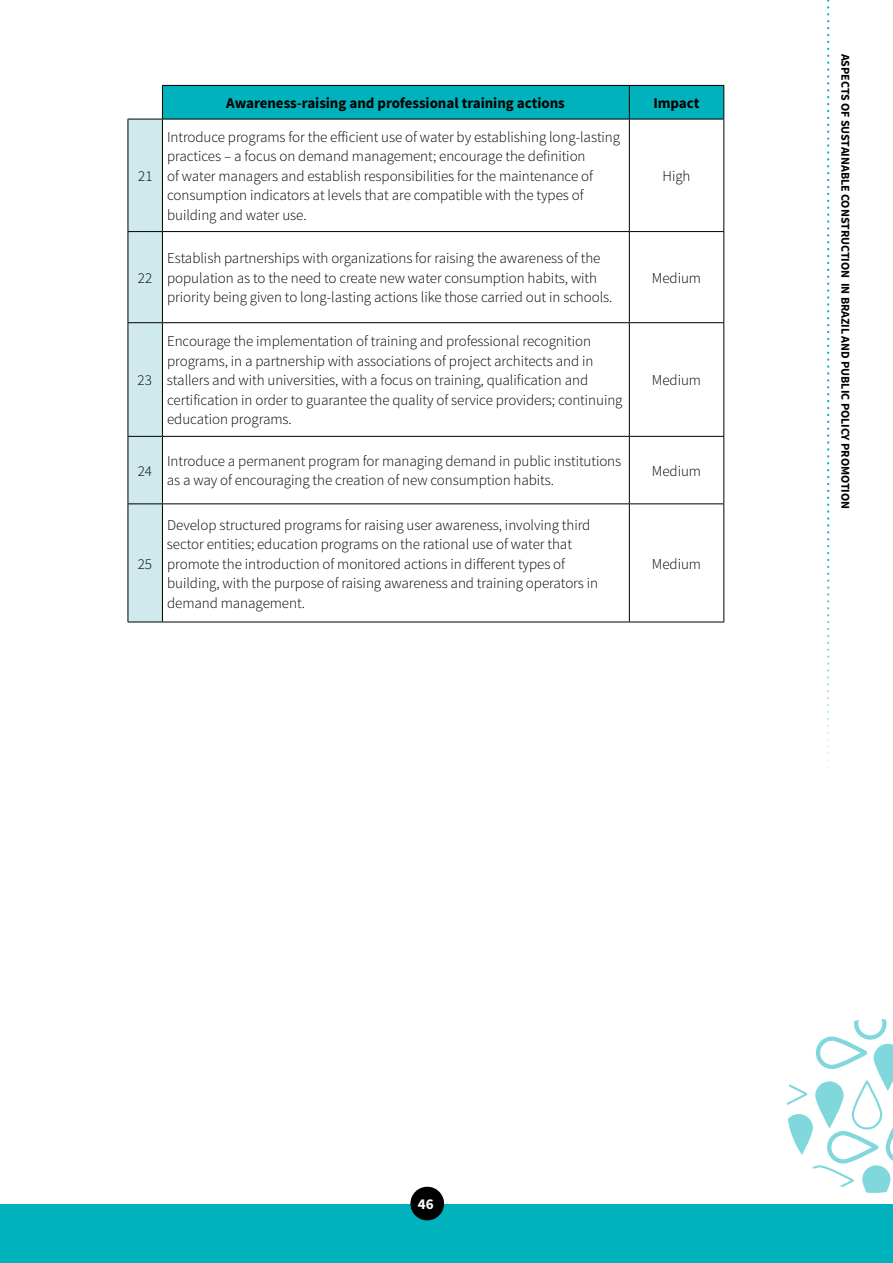
<style>
.page{position:relative;width:893px;height:1263px;background:#fff}
.page>*{position:absolute;margin:0;border:0;box-sizing:border-box;transform-origin:0 0}
.t1{font:300 15px/19.5px "Source Sans Pro";letter-spacing:-.005em;color:#000}
.t2{font:700 15px "Source Sans Pro";letter-spacing:-.005em;color:#000}
.t3{font:700 15px "Source Sans Pro";color:#fff}
.t4{font:700 12px "Source Sans Pro";letter-spacing:-.005em;color:#000}
</style>
<div class="page">
<svg style="left:787px;top:1019px;width:106px;height:174px"></svg>
<div style="left:0;top:1204px;width:893px;height:59px;background:#00b2bb"></div>
<svg style="left:827px;top:0;width:2px;height:768px"></svg>
<div style="left:410px;top:1187px;width:34px;height:33px;background:#000;border-radius:50%"></div>
<svg style="left:128px;top:86px;width:595px;height:536px"></svg>
<hr style="left:162px;top:86px;width:1px;height:33px;background:#000">
<hr style="left:629px;top:86px;width:1px;height:33px;background:#000">
<hr style="left:629px;top:119px;width:1px;height:112px;background:#000">
<hr style="left:128px;top:231px;width:34px;height:1px;background:#000">
<hr style="left:162px;top:231px;width:467px;height:1px;background:#000">
<hr style="left:629px;top:231px;width:95px;height:1px;background:#000">
<hr style="left:629px;top:232px;width:1px;height:90px;background:#000">
<hr style="left:128px;top:322px;width:34px;height:1px;background:#000">
<hr style="left:162px;top:322px;width:467px;height:1px;background:#000">
<hr style="left:629px;top:322px;width:95px;height:1px;background:#000">
<hr style="left:629px;top:323px;width:1px;height:113px;background:#000">
<hr style="left:128px;top:436px;width:34px;height:1px;background:#000">
<hr style="left:162px;top:436px;width:467px;height:1px;background:#000">
<hr style="left:629px;top:436px;width:95px;height:1px;background:#000">
<hr style="left:629px;top:437px;width:1px;height:66px;background:#000">
<hr style="left:128px;top:503px;width:34px;height:1px;background:#000">
<hr style="left:162px;top:503px;width:467px;height:1px;background:#000">
<hr style="left:629px;top:503px;width:95px;height:1px;background:#000">
<hr style="left:629px;top:504px;width:1px;height:118px;background:#000">
<hr style="left:162px;top:85px;width:467px;height:1px;background:#000">
<hr style="left:629px;top:85px;width:95px;height:1px;background:#000">
<hr style="left:723px;top:86px;width:1px;height:33px;background:#000">
<hr style="left:162px;top:119px;width:467px;height:1px;background:#000">
<hr style="left:629px;top:119px;width:95px;height:1px;background:#000">
<hr style="left:723px;top:119px;width:1px;height:112px;background:#000">
<hr style="left:723px;top:232px;width:1px;height:90px;background:#000">
<hr style="left:723px;top:323px;width:1px;height:113px;background:#000">
<hr style="left:723px;top:437px;width:1px;height:66px;background:#000">
<hr style="left:723px;top:504px;width:1px;height:118px;background:#000">
<hr style="left:162px;top:622px;width:467px;height:1px;background:#000">
<hr style="left:629px;top:622px;width:95px;height:1px;background:#000">
<hr style="left:128px;top:119px;width:34px;height:1px;background:#000">
<hr style="left:128px;top:119px;width:1px;height:112px;background:#000">
<hr style="left:162px;top:119px;width:1px;height:112px;background:#000">
<hr style="left:128px;top:232px;width:1px;height:90px;background:#000">
<hr style="left:162px;top:232px;width:1px;height:90px;background:#000">
<hr style="left:128px;top:323px;width:1px;height:113px;background:#000">
<hr style="left:162px;top:323px;width:1px;height:113px;background:#000">
<hr style="left:128px;top:437px;width:1px;height:66px;background:#000">
<hr style="left:162px;top:437px;width:1px;height:66px;background:#000">
<hr style="left:128px;top:504px;width:1px;height:118px;background:#000">
<hr style="left:162px;top:504px;width:1px;height:118px;background:#000">
<hr style="left:128px;top:622px;width:34px;height:1px;background:#000">
<p class="t2" style="left:226px;top:93px;width:340px">Awareness-raising and professional training actions</p>
<p class="t2" style="left:653px;top:93px;width:48px">Impact</p>
<p class="t1" style="left:138px;top:166px;width:16px">21</p>
<p class="t1" style="left:167px;top:127px;width:455px">Introduce programs for the efficient use of water by establishing long-lasting practices – a focus on demand management; encourage the definition<br>of water managers and establish responsibilities for the maintenance of consumption indicators at levels that are compatible with the types of building and water use.</p>
<p class="t1" style="left:662px;top:166px;width:30px">High</p>
<p class="t1" style="left:138px;top:268px;width:16px">22</p>
<p class="t1" style="left:167px;top:249px;width:447px">Establish partnerships with organizations for raising the awareness of the population as to the need to create new water consumption habits, with priority being given to long-lasting actions like those carried out in schools.</p>
<p class="t1" style="left:652px;top:268px;width:51px">Medium</p>
<p class="t1" style="left:138px;top:370px;width:16px">23</p>
<p class="t1" style="left:167px;top:331px;width:457px">Encourage the implementation of training and professional recognition programs, in a partnership with associations of project architects and in stallers and with universities, with a focus on training, qualification and certification in order to guarantee the quality of service providers; continuing education programs.</p>
<p class="t1" style="left:652px;top:370px;width:51px">Medium</p>
<p class="t1" style="left:138px;top:461px;width:16px">24</p>
<p class="t1" style="left:167px;top:451px;width:456px">Introduce a permanent program for managing demand in public institutions as a way of encouraging the creation of new consumption habits.</p>
<p class="t1" style="left:652px;top:461px;width:51px">Medium</p>
<p class="t1" style="left:138px;top:554px;width:16px">25</p>
<p class="t1" style="left:167px;top:515px;width:433px">Develop structured programs for raising user awareness, involving third sector entities; education programs on the rational use of water that promote the introduction of monitored actions in different types of building, with the purpose of raising awareness and training operators in demand management.</p>
<p class="t1" style="left:652px;top:554px;width:51px">Medium</p>
<p class="t4" style="left:853px;top:54px;width:457px;rotate:90deg">Aspects of Sustainable Construction in Brazil and Public Policy Promotion</p>
<p class="t3" style="left:418px;top:1194px;width:17px">46</p>
</div>
